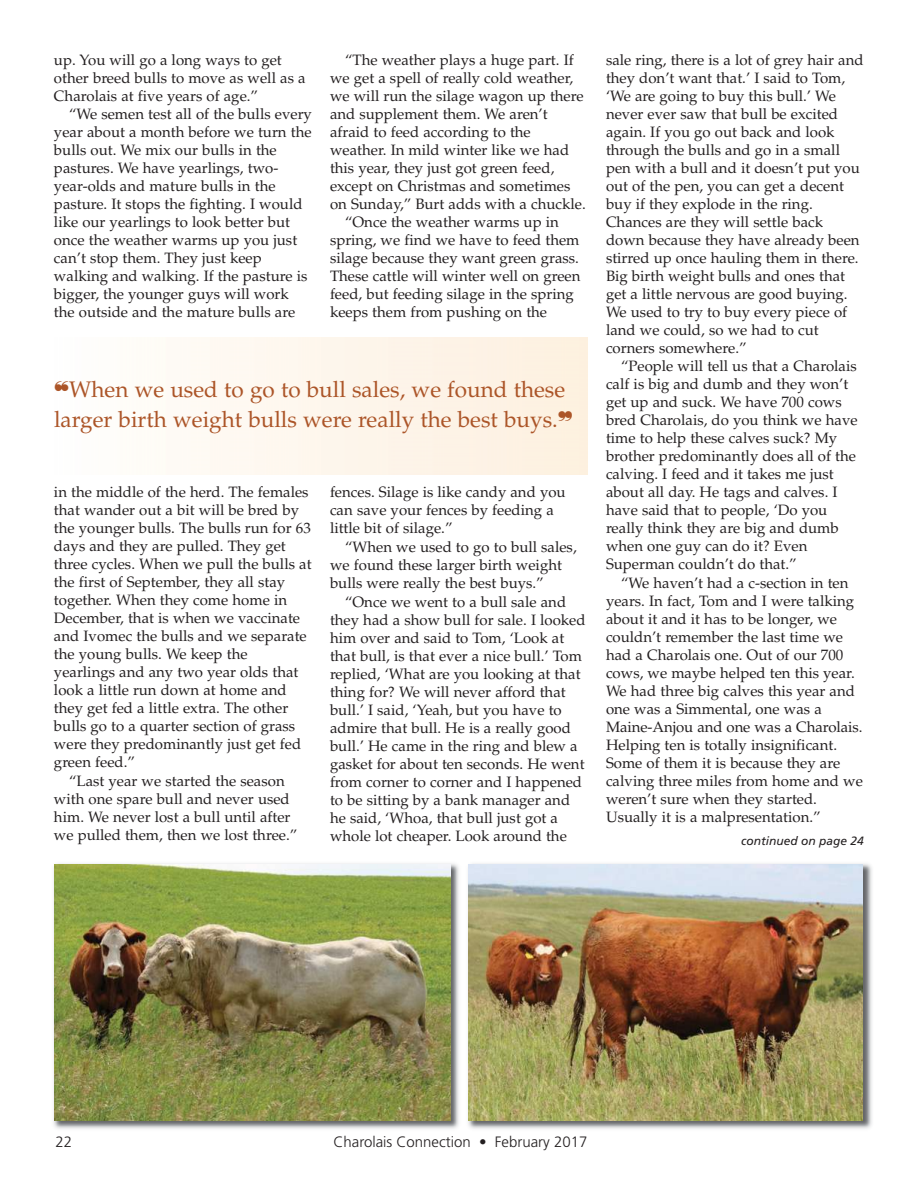
<style>
.page{position:relative;width:918px;height:1188px;background:#fff}
.page>*{position:absolute;margin:0;border:0;box-sizing:border-box;transform-origin:0 0}
.t1{font:22.5px/30px "Palatino";color:#ac5528}
.t2{font:15px/18px "Palatino";color:#231f20}
.t3{font:300 15px "Frutiger";color:#231f20}
.t4{font:italic 12px "Frutiger";color:#231f20}
</style>
<div class="page">
<img style="left:53px;top:863px;width:819px;height:266px">
<img style="left:54px;top:864px;width:397px;height:257px">
<img style="left:463px;top:863px;width:1px;height:266px">
<img style="left:468px;top:864px;width:395px;height:257px">
<p class="t2" style="left:54px;top:53px;width:253px">up. You will go a long ways to get other breed bulls to move as well as a<br>Charolais at five years of age.”</p>
<p class="t2" style="left:54px;top:107px;width:259px;text-indent:15px">“We semen test all of the bulls every year about a month before we turn the bulls out. We mix our bulls in the pastures. We have yearlings, two&shy;year-olds and mature bulls in the pasture. It stops the fighting. I would like our yearlings to look better but once the weather warms up you just can’t stop them. They just keep walking and walking. If the pasture is bigger, the younger guys will work the outside and the mature bulls are</p>
<p class="t2" style="left:345px;top:53px;width:230px">“The weather plays a huge part. If</p>
<p class="t2" style="left:330px;top:71px;width:245px">we get a spell of really cold weather,</p>
<p class="t2" style="left:330px;top:89px;width:255px">we will run the silage wagon up there</p>
<p class="t2" style="left:330px;top:107px;width:219px">and supplement them. We aren’t</p>
<p class="t2" style="left:330px;top:125px;width:202px">afraid to feed according to the</p>
<p class="t2" style="left:330px;top:143px;width:241px">weather. In mild winter like we had</p>
<p class="t2" style="left:330px;top:161px;width:226px">this year, they just got green feed,</p>
<p class="t2" style="left:330px;top:179px;width:242px">except on Christmas and sometimes</p>
<p class="t2" style="left:330px;top:197px;width:257px">on Sunday,” Burt adds with a chuckle.</p>
<p class="t2" style="left:345px;top:215px;width:215px">“Once the weather warms up in</p>
<p class="t2" style="left:330px;top:233px;width:251px">spring, we find we have to feed them</p>
<p class="t2" style="left:330px;top:251px;width:251px">silage because they want green grass.</p>
<p class="t2" style="left:330px;top:269px;width:252px">These cattle will winter well on green</p>
<p class="t2" style="left:330px;top:287px;width:245px">feed, but feeding silage in the spring</p>
<p class="t2" style="left:330px;top:305px;width:219px">keeps them from pushing on the</p>
<h1 class="t1" style="left:54px;top:377px;width:520px">❝When we used to go to bull sales, we found these larger birth weight bulls were really the best buys.❞</h1>
<p class="t2" style="left:54px;top:485px;width:256px">in the middle of the herd. The females</p>
<p class="t2" style="left:54px;top:503px;width:247px">that wander out a bit will be bred by</p>
<p class="t2" style="left:54px;top:521px;width:258px">the younger bulls. The bulls run for 63</p>
<p class="t2" style="left:54px;top:539px;width:233px">days and they are pulled. They get</p>
<p class="t2" style="left:54px;top:557px;width:259px">three cycles. When we pull the bulls at</p>
<p class="t2" style="left:54px;top:575px;width:233px">the first of September, they all stay</p>
<p class="t2" style="left:54px;top:593px;width:235px">together. When they come home in</p>
<p class="t2" style="left:54px;top:611px;width:248px">December, that is when we vaccinate</p>
<p class="t2" style="left:54px;top:629px;width:254px">and Ivomec the bulls and we separate</p>
<p class="t2" style="left:54px;top:647px;width:195px">the young bulls. We keep the</p>
<p class="t2" style="left:54px;top:665px;width:246px">yearlings and any two year olds that</p>
<p class="t2" style="left:54px;top:683px;width:234px">look a little run down at home and</p>
<p class="t2" style="left:54px;top:701px;width:236px">they get fed a little extra. The other</p>
<p class="t2" style="left:54px;top:719px;width:243px">bulls go to a quarter section of grass</p>
<p class="t2" style="left:54px;top:737px;width:249px">were they predominantly just get fed</p>
<p class="t2" style="left:54px;top:755px;width:82px">green feed.”</p>
<p class="t2" style="left:69px;top:774px;width:217px">“Last year we started the season</p>
<p class="t2" style="left:54px;top:792px;width:237px">with one spare bull and never used</p>
<p class="t2" style="left:54px;top:810px;width:238px">him. We never lost a bull until after</p>
<p class="t2" style="left:54px;top:828px;width:245px">we pulled them, then we lost three.”</p>
<p class="t2" style="left:330px;top:485px;width:237px">fences. Silage is like candy and you can save your fences by feeding a little bit of silage.”</p>
<p class="t2" style="left:330px;top:540px;width:248px;text-indent:15px">“When we used to go to bull sales, we found these larger birth weight bulls were really the best buys.”</p>
<p class="t2" style="left:330px;top:594px;width:257px;text-indent:15px">“Once we went to a bull sale and they had a show bull for sale. I looked him over and said to Tom, ‘Look at that bull, is that ever a nice bull.’ Tom replied, ‘What are you looking at that thing for? We will never afford that bull.’ I said, ‘Yeah, but you have to admire that bull. He is a really good bull.’ He came in the ring and blew a gasket for about ten seconds. He went from corner to corner and I happened to be sitting by a bank manager and he said, ‘Whoa, that bull just got a whole lot cheaper. Look around the</p>
<p class="t2" style="left:606px;top:53px;width:259px">sale ring, there is a lot of grey hair and they don’t want that.’ I said to Tom, ‘We are going to buy this bull.’ We never ever saw that bull be excited again. If you go out back and look through the bulls and go in a small pen with a bull and it doesn’t put you out of the pen, you can get a decent buy if they explode in the ring.<br>Chances are they will settle back down because they have already been stirred up once hauling them in there.<br>Big birth weight bulls and ones that get a little nervous are good buying.<br>We used to try to buy every piece of land we could, so we had to cut corners somewhere.”</p>
<p class="t2" style="left:606px;top:359px;width:253px;text-indent:15px">“People will tell us that a Charolais calf is big and dumb and they won’t get up and suck. We have 700 cows bred Charolais, do you think we have time to help these calves suck? My brother predominantly does all of the calving. I feed and it takes me just about all day. He tags and calves. I have said that to people, ‘Do you really think they are big and dumb when one guy can do it? Even<br>Superman couldn’t do that.”</p>
<p class="t2" style="left:606px;top:576px;width:258px;text-indent:15px">“We haven’t had a c-section in ten years. In fact, Tom and I were talking about it and it has to be longer, we couldn’t remember the last time we had a Charolais one. Out of our 700 cows, we maybe helped ten this year.<br>We had three big calves this year and one was a Simmental, one was a Maine-Anjou and one was a Charolais.<br>Helping ten is totally insignificant.<br>Some of them it is because they are calving three miles from home and we weren’t sure when they started.<br>Usually it is a malpresentation.”</p>
<p class="t4" style="left:741px;top:836px;width:124px">continued on page 24</p>
<p class="t3" style="left:56px;top:1136px;width:18px">22</p>
<p class="t3" style="left:334px;top:1136px;width:255px">Charolais Connection • February 2017</p>
</div>
